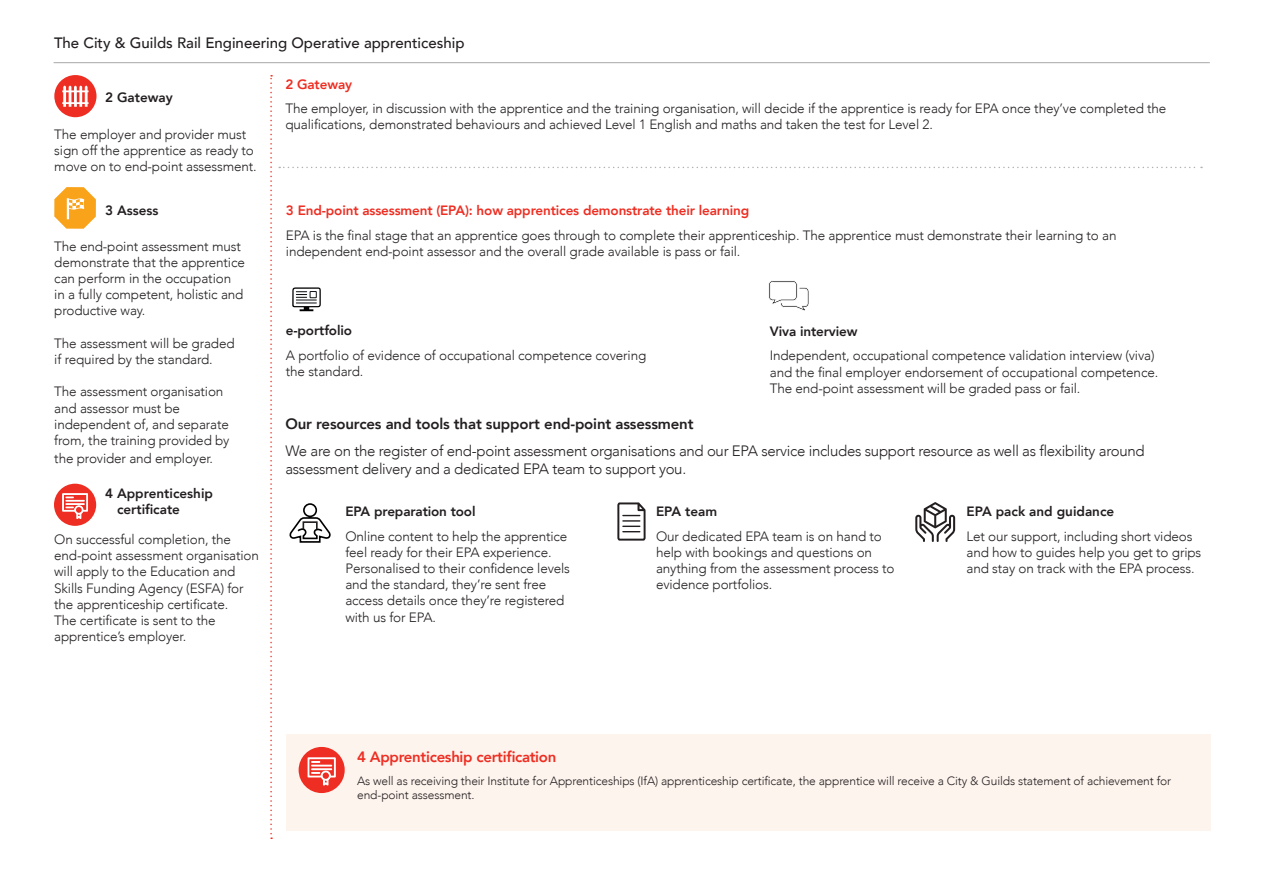
<style>
.page{position:relative;width:1263px;height:893px;background:#fff}
.page>*{position:absolute;margin:0;border:0;box-sizing:border-box;transform-origin:0 0}
.t1{font:300 15px/18px "Avenir";letter-spacing:-.02em;color:#231f20}
.t2{font:500 15px "Avenir";color:#231f20}
.t3{font:800 15px "Avenir";letter-spacing:-.01em;color:#231f20}
.t4{font:800 15px "Avenir";letter-spacing:-.02em;color:#ee2e22}
.t5{font:300 13.5px/16.2px "Avenir";letter-spacing:-.01em;color:#231f20}
.t6{font:800 13.5px/16.2px "Avenir";color:#231f20}
.t7{font:800 13.5px "Avenir";letter-spacing:-.01em;color:#ee2e22}
.t8{font:300 12px/14.4px "Avenir";letter-spacing:-.01em;color:#231f20}
</style>
<div class="page">
<hr style="left:54px;top:62px;width:1156px;height:1px;background:#000">
<svg style="left:270px;top:75px;width:2px;height:764px"></svg>
<div style="left:54px;top:75px;width:43px;height:42px;background:#ee2e22;border-radius:50%"></div>
<svg style="left:62px;top:86px;width:27px;height:21px"></svg>
<svg style="left:54px;top:187px;width:42px;height:42px"></svg>
<div style="left:54px;top:484px;width:42px;height:42px;background:#ee2e22;border-radius:50%"></div>
<svg style="left:62px;top:493px;width:26px;height:26px"></svg>
<div style="left:286px;top:734px;width:924px;height:97px;background:#fef4ee"></div>
<div style="left:299px;top:747px;width:46px;height:46px;background:#ee2e22;border-radius:50%"></div>
<svg style="left:307px;top:757px;width:29px;height:29px"></svg>
<svg style="left:768px;top:281px;width:41px;height:30px"></svg>
<svg style="left:292px;top:287px;width:29px;height:24px"></svg>
<svg style="left:279px;top:167px;width:923px;height:1px"></svg>
<svg style="left:617px;top:502px;width:29px;height:39px"></svg>
<svg style="left:915px;top:502px;width:40px;height:40px"></svg>
<svg style="left:289px;top:503px;width:42px;height:40px"></svg>
<div style="left:302px;top:521px;width:16px;height:9px;border:2px solid #231f20"></div>
<p class="t2" style="left:54px;top:30px;width:412px">The City &amp; Guilds Rail Engineering Operative apprenticeship</p>
<p class="t6" style="left:105px;top:89px;width:69px">2 Gateway</p>
<p class="t5" style="left:54px;top:126px;width:204px">The employer and provider must sign off the apprentice as ready to move on to end-point assessment.</p>
<p class="t6" style="left:105px;top:202px;width:55px">3 Assess</p>
<p class="t5" style="left:54px;top:238px;width:192px">The end-point assessment must demonstrate that the apprentice can perform in the occupation in a fully competent, holistic and productive way.</p>
<p class="t5" style="left:54px;top:335px;width:182px">The assessment will be graded if required by the standard.</p>
<p class="t5" style="left:54px;top:384px;width:177px">The assessment organisation and assessor must be independent of, and separate from, the training provided by</p>
<p class="t5" style="left:54px;top:450px;width:160px">the provider and employer.</p>
<p class="t6" style="left:117px;top:485px;width:98px;text-indent:-12px">4 Apprenticeship certificate</p>
<p class="t5" style="left:54px;top:531px;width:206px">On successful completion, the end-point assessment organisation will apply to the Education and<br>Skills Funding Agency (ESFA) for the apprenticeship certificate.<br>The certificate is sent to the apprentice’s employer.</p>
<p class="t7" style="left:285px;top:73px;width:68px">2 Gateway</p>
<p class="t5" style="left:285px;top:101px;width:882px">The employer, in discussion with the apprentice and the training organisation, will decide if the apprentice is ready for EPA once they’ve completed the qualifications, demonstrated behaviours and achieved Level 1 English and maths and taken the test for Level 2.</p>
<p class="t7" style="left:286px;top:200px;width:465px">3 End-point assessment (EPA): how apprentices demonstrate their learning</p>
<p class="t5" style="left:286px;top:227px;width:832px">EPA is the final stage that an apprentice goes through to complete their apprenticeship. The apprentice must demonstrate their learning to an independent end-point assessor and the overall grade available is pass or fail.</p>
<p class="t6" style="left:286px;top:322px;width:68px">e-portfolio</p>
<p class="t5" style="left:286px;top:347px;width:362px">A portfolio of evidence of occupational competence covering</p>
<p class="t5" style="left:286px;top:363px;width:79px">the standard.</p>
<p class="t6" style="left:770px;top:323px;width:89px">Viva interview</p>
<p class="t5" style="left:770px;top:348px;width:390px">Independent, occupational competence validation interview (viva) and the final employer endorsement of occupational competence.<br>The end-point assessment will be graded pass or fail.</p>
<p class="t3" style="left:285px;top:412px;width:410px">Our resources and tools that support end-point assessment</p>
<p class="t1" style="left:285px;top:442px;width:861px">We are on the register of end-point assessment organisations and our EPA service includes support resource as well as flexibility around assessment delivery and a dedicated EPA team to support you.</p>
<p class="t6" style="left:345px;top:503px;width:132px">EPA preparation tool</p>
<p class="t5" style="left:345px;top:528px;width:226px">Online content to help the apprentice feel ready for their EPA experience.<br>Personalised to their confidence levels and the standard, they’re sent free access details once they’re registered with us for EPA.</p>
<p class="t6" style="left:656px;top:503px;width:63px">EPA team</p>
<p class="t5" style="left:656px;top:528px;width:240px">Our dedicated EPA team is on hand to help with bookings and questions on anything from the assessment process to evidence portfolios.</p>
<p class="t6" style="left:966px;top:503px;width:149px">EPA pack and guidance</p>
<p class="t5" style="left:966px;top:528px;width:236px">Let our support, including short videos and how to guides help you get to grips and stay on track with the EPA process.</p>
<p class="t4" style="left:357px;top:745px;width:201px">4 Apprenticeship certification</p>
<p class="t8" style="left:357px;top:774px;width:815px">As well as receiving their Institute for Apprenticeships (IfA) apprenticeship certificate, the apprentice will receive a City &amp; Guilds statement of achievement for end-point assessment.</p>
</div>
